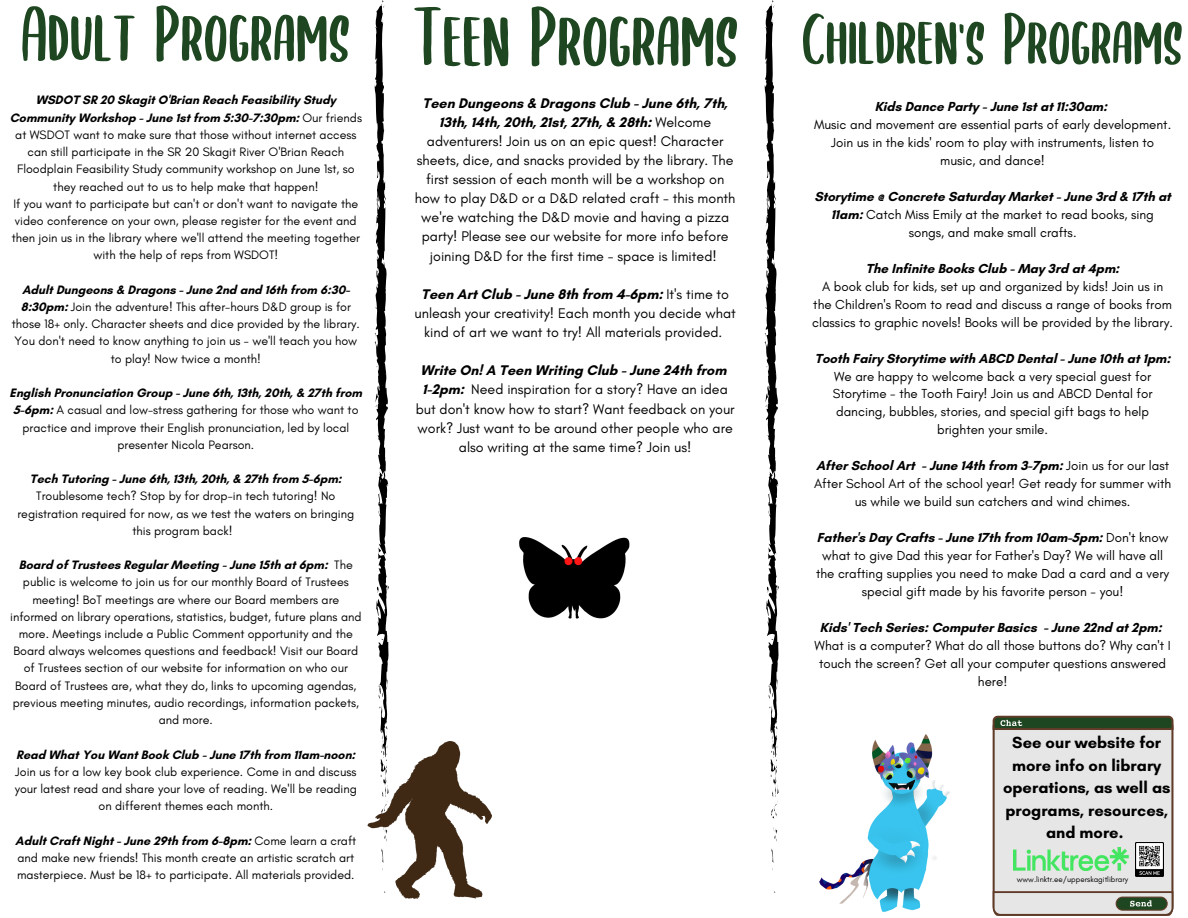
<style>
.page{position:relative;width:1188px;height:918px;background:#fff}
.page>*{position:absolute;margin:0;border:0;box-sizing:border-box;transform-origin:0 0}
.t1{font:84.45px "SUBSCRIBER";color:#1e4721}
.t2{font:79.05px "SUBSCRIBER";color:#1e4721}
.t3{font:72.9px "SUBSCRIBER";color:#1e4721}
.t4{font:700 16.5px/22.5px "Glacial Indifference";color:#000;text-align:center}
.t5{font:14.25px/19.2px "Glacial Indifference";color:#000;text-align:center}
.t6{font:700 14.25px "Glacial Indifference";color:#000}
.t7{font:13.35px/18px "Glacial Indifference";color:#000;text-align:center}
.t8{font:700 13.35px "Glacial Indifference";color:#000}
.t9{font:12.45px/17.2px "Glacial Indifference";color:#000;text-align:center}
.t10{font:7.95px "Glacial Indifference";color:#000}
.s1{font-weight:700}
</style>
<div class="page">
<svg style="left:764px;top:0;width:15px;height:705px"></svg>
<svg style="left:374px;top:0;width:15px;height:741px"></svg>
<img style="left:367px;top:741px;width:125px;height:158px">
<img style="left:519px;top:537px;width:111px;height:82px">
<img style="left:769px;top:705px;width:232px;height:207px">
<svg style="left:993px;top:716px;width:181px;height:200px;background:#cececa"></svg>
<img style="left:1136px;top:842px;width:27px;height:34px">
<img style="left:1014px;top:847px;width:115px;height:24px">
<p class="t2" style="left:20px;top:-2px;width:332px">Adult Programs</p>
<p class="t1" style="left:413px;top:-2px;width:328px">Teen Programs</p>
<p class="t3" style="left:802px;top:6px;width:384px">Children's Programs</p>
<p class="t8" style="left:875px;top:99px;width:234px">Kids Dance Party - June 1st at 11:30am:</p>
<p class="t7" style="left:814px;top:116px;width:359px">Music and movement are essential parts of early development.<br>Join us in the kids' room to play with instruments, listen to music, and dance!</p>
<p class="t7" style="left:814px;top:187px;width:358px"><span class="s1">Storytime @ Concrete Saturday Market - June 3rd &amp; 17th at<br>11am:</span> Catch Miss Emily at the market to read books, sing songs, and make small crafts.</p>
<p class="t8" style="left:866px;top:260px;width:255px">The Infinite Books Club - May 3rd at 4pm:</p>
<p class="t7" style="left:812px;top:277px;width:362px">A book club for kids, set up and organized by kids! Join us in the Children's Room to read and discuss a range of books from classics to graphic novels! Books will be provided by the library.</p>
<p class="t7" style="left:815px;top:349px;width:357px"><span class="s1">Tooth Fairy Storytime with ABCD Dental - June 10th at 1pm:<br></span>We are happy to welcome back a very special guest for Storytime - the Tooth Fairy! Join us and ABCD Dental for dancing, bubbles, stories, and special gift bags to help brighten your smile.</p>
<p class="t7" style="left:814px;top:457px;width:359px"><span class="s1">After School Art - June 14th from 3-7pm:</span> Join us for our last<br>After School Art of the school year! Get ready for summer with us while we build sun catchers and wind chimes.</p>
<p class="t7" style="left:816px;top:528px;width:355px"><span class="s1">Father's Day Crafts - June 17th from 10am-5pm:</span> Don't know what to give Dad this year for Father's Day? We will have all the crafting supplies you need to make Dad a card and a very special gift made by his favorite person - you!</p>
<p class="t8" style="left:820px;top:619px;width:343px">Kids' Tech Series: Computer Basics - June 22nd at 2pm:</p>
<p class="t7" style="left:815px;top:636px;width:358px">What is a computer? What do all those buttons do? Why can't I touch the screen? Get all your computer questions answered here!</p>
<p class="t9" style="left:10px;top:92px;width:354px"><span class="s1">WSDOT SR 20 Skagit O'Brian Reach Feasibility Study Community Workshop - June 1st from 5:30-7:30pm:</span> Our friends at WSDOT want to make sure that those without internet access can still participate in the SR 20 Skagit River O'Brian Reach Floodplain Feasibility Study community workshop on June 1st, so they reached out to us to help make that happen!</p>
<p class="t9" style="left:12px;top:195px;width:350px">If you want to participate but can't or don't want to navigate the video conference on your own, please register for the event and then join us in the library where we'll attend the meeting together with the help of reps from WSDOT!</p>
<p class="t9" style="left:12px;top:281px;width:349px"><span class="s1">Adult Dungeons &amp; Dragons - June 2nd and 16th from 6:30- 8:30pm:</span> Join the adventure! This after-hours D&amp;D group is for those 18+ only. Character sheets and dice provided by the library.<br>You don't need to know anything to join us - we'll teach you how to play! Now twice a month!</p>
<p class="t9" style="left:10px;top:384px;width:354px"><span class="s1">English Pronunciation Group - June 6th, 13th, 20th, &amp; 27th from 5-6pm:</span> A casual and low-stress gathering for those who want to practice and improve their English pronunciation, led by local presenter Nicola Pearson.</p>
<p class="t9" style="left:17px;top:470px;width:338px"><span class="s1">Tech Tutoring - June 6th, 13th, 20th, &amp; 27th from 5-6pm:<br></span>Troublesome tech? Stop by for drop-in tech tutoring! No registration required for now, as we test the waters on bringing this program back!</p>
<p class="t9" style="left:10px;top:556px;width:353px"><span class="s1">Board of Trustees Regular Meeting - June 15th at 6pm:</span> The public is welcome to join us for our monthly Board of Trustees meeting! BoT meetings are where our Board members are informed on library operations, statistics, budget, future plans and more. Meetings include a Public Comment opportunity and the Board always welcomes questions and feedback! Visit our Board of Trustees section of our website for information on who our Board of Trustees are, what they do, links to upcoming agendas, previous meeting minutes, audio recordings, information packets, and more.</p>
<p class="t9" style="left:15px;top:746px;width:344px"><span class="s1">Read What You Want Book Club - June 17th from 11am-noon:<br></span>Join us for a low key book club experience. Come in and discuss your latest read and share your love of reading. We'll be reading on different themes each month.</p>
<p class="t9" style="left:15px;top:832px;width:343px;text-align:left"><span class="s1">Adult Craft Night - June 29th from 6-8pm:</span> Come learn a craft and make new friends! This month create an artistic scratch art masterpiece. Must be 18+ to participate. All materials provided.</p>
<p class="t5" style="left:415px;top:93px;width:322px"><span class="s1">Teen Dungeons &amp; Dragons Club - June 6th, 7th, 13th, 14th, 20th, 21st, 27th, &amp; 28th:</span> Welcome adventurers! Join us on an epic quest! Character sheets, dice, and snacks provided by the library. The first session of each month will be a workshop on how to play D&amp;D or a D&amp;D related craft - this month we're watching the D&amp;D movie and having a pizza party! Please see our website for more info before joining D&amp;D for the first time - space is limited!</p>
<p class="t5" style="left:415px;top:284px;width:323px"><span class="s1">Teen Art Club - June 8th from 4-6pm:</span> It's time to unleash your creativity! Each month you decide what kind of art we want to try! All materials provided.</p>
<p class="t6" style="left:420px;top:362px;width:308px">Write On! A Teen Writing Club - June 24th from</p>
<p class="t5" style="left:416px;top:380px;width:321px"><span class="s1">1-2pm:</span> Need inspiration for a story? Have an idea but don't know how to start? Want feedback on your work? Just want to be around other people who are also writing at the same time? Join us!</p>
<p class="t4" style="left:1003px;top:731px;width:169px">See our website for more info on library operations, as well as programs, resources, and more.</p>
<p class="t10" style="left:1017px;top:874px;width:113px">www.linktr.ee/upperskagitlibrary</p>
</div>
